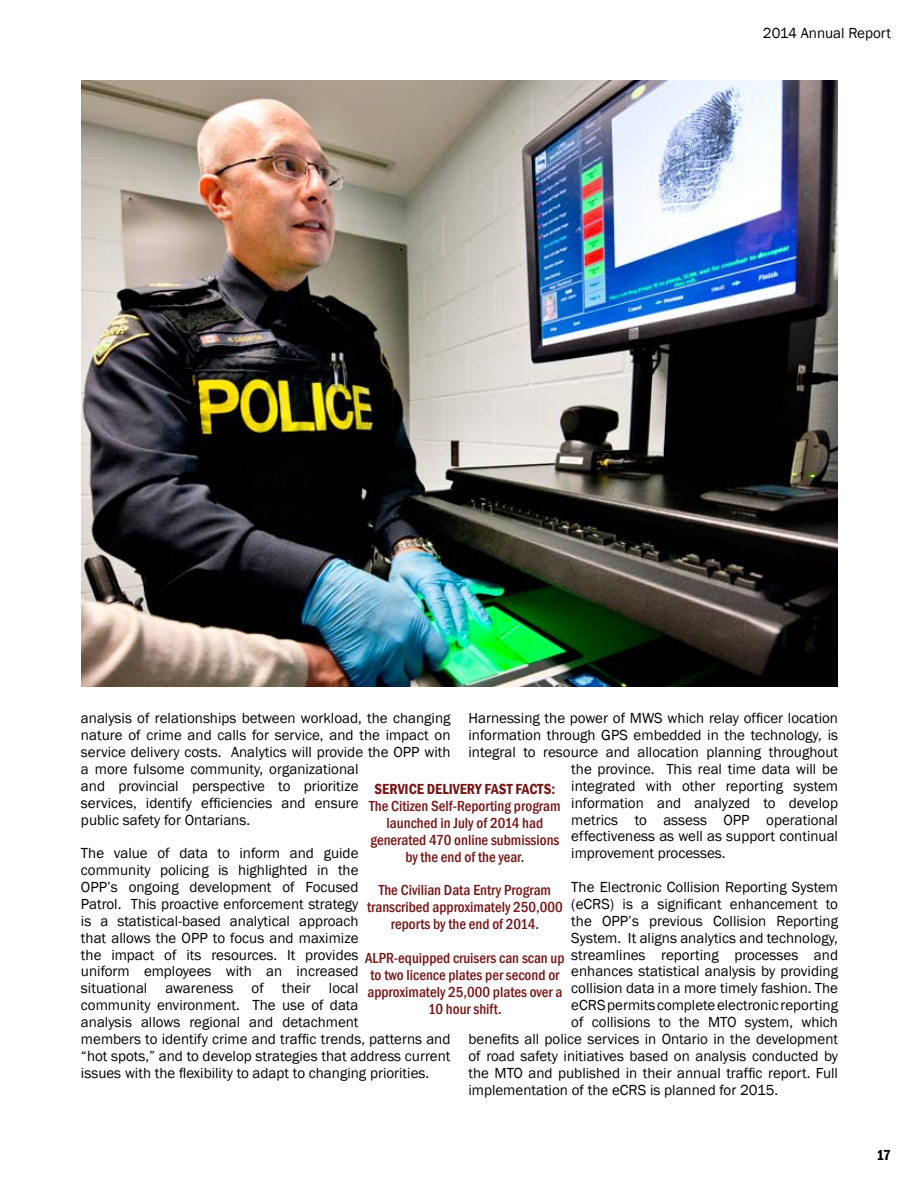
<style>
.page{position:relative;width:918px;height:1188px;background:#fff}
.page>*{position:absolute;margin:0;border:0;box-sizing:border-box;transform-origin:0 0}
.t1{font:15px/16.8px "Franklin Gothic";color:#000}
.t2{font:500 condensed 15px/16.8px "Franklin Gothic";color:#751415;text-align:center}
.t3{font:600 condensed 15px "Franklin Gothic";color:#751415}
.t4{font:600 condensed 15px "Franklin Gothic";color:#000}
</style>
<div class="page">
<img style="left:81px;top:81px;width:756px;height:606px">
<p class="t1" style="left:763px;top:24px;width:130px">2014 Annual Report</p>
<p class="t1" style="left:469px;top:710px;width:371px">Harnessing the power of MWS which relay officer location</p>
<p class="t1" style="left:469px;top:727px;width:371px">information through GPS embedded in the technology, is</p>
<p class="t1" style="left:469px;top:744px;width:371px">integral to resource and allocation planning throughout</p>
<p class="t1" style="left:571px;top:761px;width:268px">the province. This real time data will be</p>
<p class="t1" style="left:571px;top:778px;width:268px">integrated with other reporting system</p>
<p class="t1" style="left:571px;top:795px;width:268px">information and analyzed to develop</p>
<p class="t1" style="left:571px;top:811px;width:268px">metrics to assess OPP operational</p>
<p class="t1" style="left:571px;top:828px;width:268px">effectiveness as well as support continual</p>
<p class="t1" style="left:571px;top:845px;width:156px">improvement processes.</p>
<p class="t1" style="left:571px;top:879px;width:268px">The Electronic Collision Reporting System</p>
<p class="t1" style="left:571px;top:896px;width:268px">(eCRS) is a significant enhancement to</p>
<p class="t1" style="left:571px;top:913px;width:268px">the OPP’s previous Collision Reporting</p>
<p class="t1" style="left:571px;top:930px;width:268px">System. It aligns analytics and technology,</p>
<p class="t1" style="left:571px;top:946px;width:268px">streamlines reporting processes and</p>
<p class="t1" style="left:571px;top:963px;width:268px">enhances statistical analysis by providing</p>
<p class="t1" style="left:571px;top:980px;width:268px">collision data in a more timely fashion. The</p>
<p class="t1" style="left:571px;top:997px;width:268px">eCRS permits complete electronic reporting</p>
<p class="t1" style="left:571px;top:1014px;width:268px">of collisions to the MTO system, which</p>
<p class="t1" style="left:469px;top:1031px;width:371px">benefits all police services in Ontario in the development</p>
<p class="t1" style="left:469px;top:1048px;width:371px">of road safety initiatives based on analysis conducted by</p>
<p class="t1" style="left:469px;top:1065px;width:371px">the MTO and published in their annual traffic report. Full</p>
<p class="t1" style="left:469px;top:1081px;width:311px">implementation of the eCRS is planned for 2015.</p>
<p class="t1" style="left:81px;top:710px;width:371px">analysis of relationships between workload, the changing nature of crime and calls for service, and the impact on service delivery costs. Analytics will provide the OPP with a more fulsome community, organizational<br>and provincial perspective to prioritize<br>services, identify efficiencies and ensure<br>public safety for Ontarians.</p>
<p class="t1" style="left:81px;top:845px;width:371px">The value of data to inform and guide<br>community policing is highlighted in the<br>OPP’s ongoing development of Focused<br>Patrol. This proactive enforcement strategy<br>is a statistical-based analytical approach<br>that allows the OPP to focus and maximize<br>the impact of its resources. It provides<br>uniform employees with an increased<br>situational awareness of their local<br>community environment. The use of data<br>analysis allows regional and detachment<br>members to identify crime and traffic trends, patterns and “hot spots,” and to develop strategies that address current issues with the flexibility to adapt to changing priorities.</p>
<p class="t3" style="left:375px;top:779px;width:16px">SERVICE</p>
<p class="t3" style="left:427px;top:779px;width:8px">DELIVERY</p>
<p class="t3" style="left:485px;top:779px;width:39px">FASTFACT</p>
<p class="t3" style="left:544px;top:779px;width:13px">S:</p>
<p class="t2" style="left:369px;top:798px;width:193px">The Citizen Self-Reporting program launched in July of 2014 had generated 470 online submissions by the end of the year.</p>
<p class="t2" style="left:367px;top:882px;width:197px">The Civilian Data Entry Program transcribed approximately 250,000 reports by the end of 2014.</p>
<p class="t2" style="left:365px;top:949px;width:201px">ALPR-equipped cruisers can scan up to two licence plates per second or approximately 25,000 plates over a<br>10 hour shift.</p>
<p class="t4" style="left:876px;top:1145px;width:16px">17</p>
</div>
